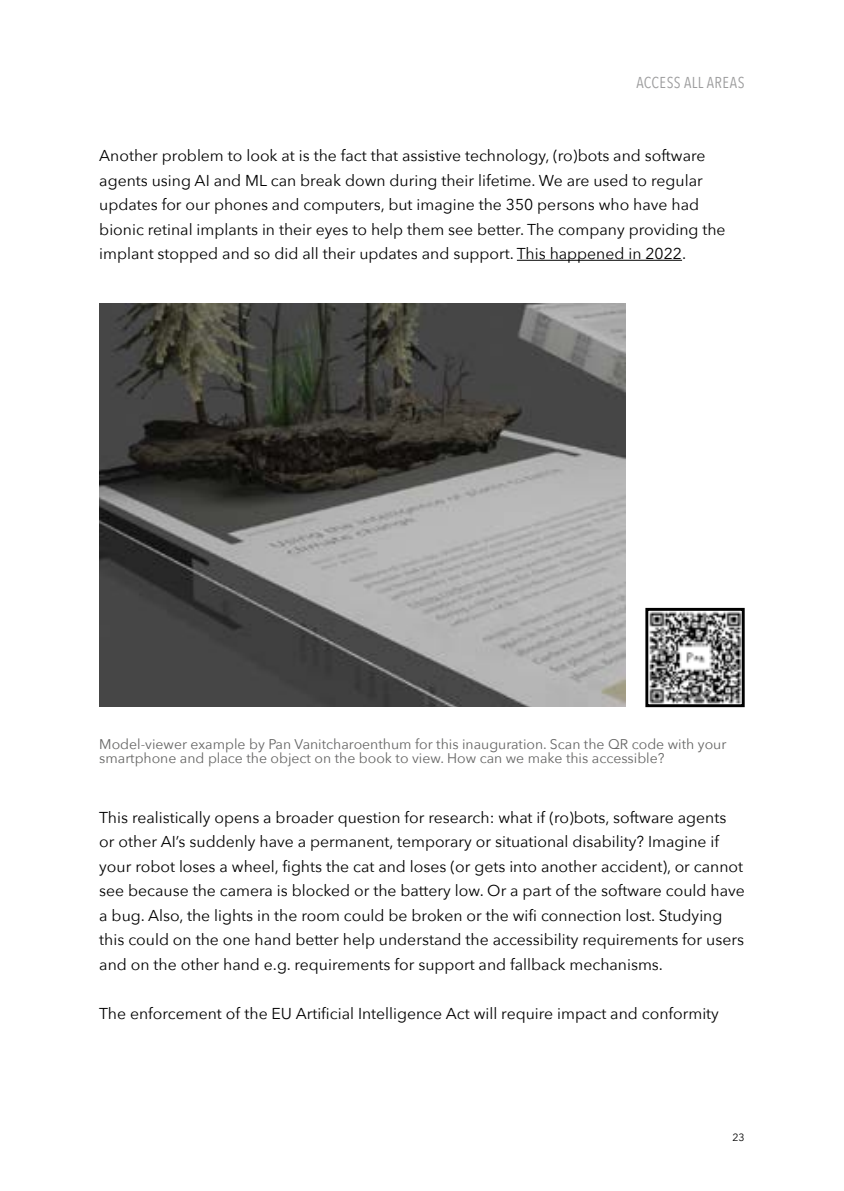
<style>
.page{position:relative;width:844px;height:1191px;background:#fff}
.page>*{position:absolute;margin:0;border:0;box-sizing:border-box;transform-origin:0 0}
._5_Brood{font:15.75px/24.5px "Avenir Next";color:#000}
.t1{font:15.75px "Avenir Next Condensed";letter-spacing:.03em;color:#9c9c9d}
._8_Onderschrift_tabe{font:14px/14px "Avenir Next";color:#656564}
.t2{font:10.5px "Avenir Next";color:#000}
</style>
<div class="page">
<hr style="left:516px;top:260px;width:166px;height:1px;background:#000">
<img style="left:99px;top:304px;width:526px;height:402px">
<img style="left:649px;top:612px;width:91px;height:91px">
<div style="left:645px;top:608px;width:99px;height:99px;border:3px solid #000"></div>
<p class="t1" style="left:636px;top:69px;width:110px">ACCESS ALL AREAS</p>
<p class="_5_Brood" style="left:99px;top:143px;width:627px">Another problem to look at is the fact that assistive technology, (ro)bots and software agents using AI and ML can break down during their lifetime. We are used to regular updates for our phones and computers, but imagine the 350 persons who have had bionic retinal implants in their eyes to help them see better. The company providing the implant stopped and so did all their updates and support. This happened in 2022.</p>
<p class="_8_Onderschrift_tabe" style="left:99px;top:737px;width:628px">Model-viewer example by Pan Vanitcharoenthum for this inauguration. Scan the QR code with your smartphone and place the object on the book to view. How can we make this accessible?</p>
<p class="_5_Brood" style="left:99px;top:804px;width:646px">This realistically opens a broader question for research: what if (ro)bots, software agents or other AI’s suddenly have a permanent, temporary or situational disability? Imagine if your robot loses a wheel, fights the cat and loses (or gets into another accident), or cannot see because the camera is blocked or the battery low. Or a part of the software could have a bug. Also, the lights in the room could be broken or the wifi connection lost. Studying this could on the one hand better help understand the accessibility requirements for users and on the other hand e.g. requirements for support and fallback mechanisms.</p>
<p class="_5_Brood" style="left:99px;top:1000px;width:621px">The enforcement of the EU Artificial Intelligence Act will require impact and conformity</p>
<p class="t2" style="left:732px;top:1128px;width:14px">23</p>
</div>
